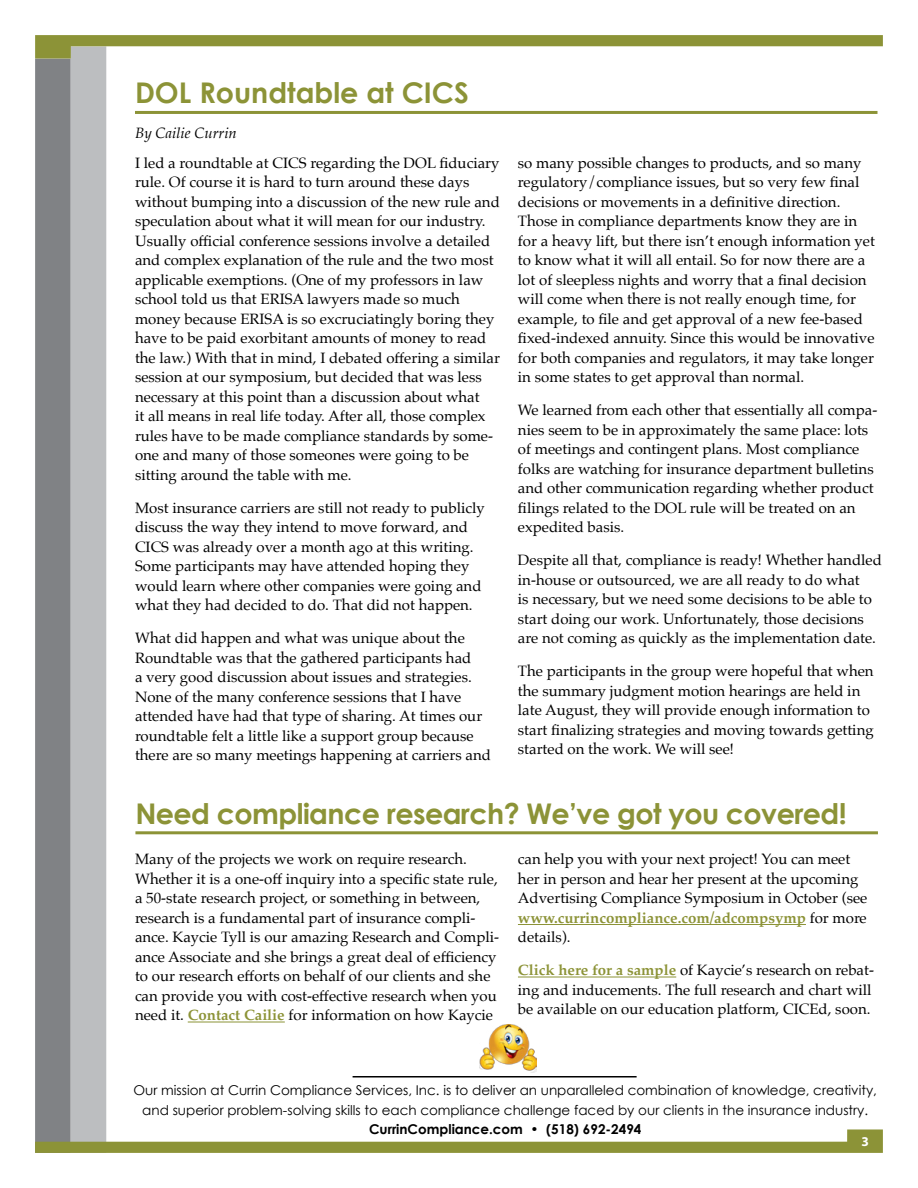
<style>
.page{position:relative;width:918px;height:1188px;background:#fff}
.page>*{position:absolute;margin:0;border:0;box-sizing:border-box;transform-origin:0 0}
.t1{font:700 28.5px "Century Gothic";letter-spacing:-.02em;color:#8c9337}
.t2{font:700 28.5px "Century Gothic";color:#8c9337}
.t3{font:15px/19.5px "Palatino";color:#000}
.t4{font:italic 15px "Palatino";color:#000}
.t5{font:13.5px/19.5px "Century Gothic";color:#000;text-align:center}
.t6{font:700 13.5px "Century Gothic";color:#000}
.t7{font:700 13.5px "Myriad Pro";color:#fff}
.s1{font-weight:700;color:#8c9337}
</style>
<div class="page">
<div style="left:35px;top:59px;width:36px;height:1094px;background:#808285"></div>
<div style="left:71px;top:46px;width:35px;height:1107px;background:#bcbec0"></div>
<svg style="left:35px;top:35px;width:848px;height:24px"></svg>
<svg style="left:35px;top:1129px;width:848px;height:24px"></svg>
<hr style="left:353px;top:1076px;width:284px;height:2px;background:#000">
<hr style="left:135px;top:111px;width:743px;height:3px;background:#8c9337">
<hr style="left:188px;top:1022px;width:97px;height:1px;background:#8c9337">
<hr style="left:518px;top:924px;width:288px;height:1px;background:#8c9337">
<hr style="left:518px;top:977px;width:158px;height:1px;background:#8c9337">
<hr style="left:135px;top:831px;width:743px;height:3px;background:#8c9337">
<img style="left:480px;top:1025px;width:56px;height:48px">
<h1 class="t2" style="left:135px;top:75px;width:336px">DOL Roundtable at CICS</h1>
<p class="t4" style="left:135px;top:120px;width:103px">By Cailie Currin</p>
<p class="t3" style="left:135px;top:153px;width:366px">I led a roundtable at CICS regarding the DOL fiduciary rule. Of course it is hard to turn around these days without bumping into a discussion of the new rule and speculation about what it will mean for our industry.<br>Usually official conference sessions involve a detailed and complex explanation of the rule and the two most applicable exemptions. (One of my professors in law school told us that ERISA lawyers made so much money because ERISA is so excruciatingly boring they have to be paid exorbitant amounts of money to read the law.) With that in mind, I debated offering a similar session at our symposium, but decided that was less necessary at this point than a discussion about what<br>it all means in real life today. After all, those complex rules have to be made compliance standards by some&shy;one and many of those someones were going to be sitting around the table with me.</p>
<p class="t3" style="left:135px;top:498px;width:351px">Most insurance carriers are still not ready to publicly discuss the way they intend to move forward, and CICS was already over a month ago at this writing.<br>Some participants may have attended hoping they would learn where other companies were going and what they had decided to do. That did not happen.</p>
<p class="t3" style="left:135px;top:628px;width:357px">What did happen and what was unique about the Roundtable was that the gathered participants had<br>a very good discussion about issues and strategies.<br>None of the many conference sessions that I have attended have had that type of sharing. At times our roundtable felt a little like a support group because there are so many meetings happening at carriers and</p>
<p class="t3" style="left:518px;top:153px;width:359px">so many possible changes to products, and so many regulatory/compliance issues, but so very few final decisions or movements in a definitive direction.<br>Those in compliance departments know they are in for a heavy lift, but there isn’t enough information yet to know what it will all entail. So for now there are a lot of sleepless nights and worry that a final decision will come when there is not really enough time, for example, to file and get approval of a new fee-based fixed-indexed annuity. Since this would be innovative for both companies and regulators, it may take longer in some states to get approval than normal.</p>
<p class="t3" style="left:518px;top:400px;width:361px">We learned from each other that essentially all compa&shy;nies seem to be in approximately the same place: lots of meetings and contingent plans. Most compliance folks are watching for insurance department bulletins and other communication regarding whether product filings related to the DOL rule will be treated on an expedited basis.</p>
<p class="t3" style="left:518px;top:550px;width:365px">Despite all that, compliance is ready! Whether handled in-house or outsourced, we are all ready to do what<br>is necessary, but we need some decisions to be able to start doing our work. Unfortunately, those decisions are not coming as quickly as the implementation date.</p>
<p class="t3" style="left:518px;top:661px;width:357px">The participants in the group were hopeful that when the summary judgment motion hearings are held in late August, they will provide enough information to start finalizing strategies and moving towards getting started on the work. We will see!</p>
<h1 class="t1" style="left:135px;top:796px;width:713px">Need compliance research? We’ve got you covered!</h1>
<p class="t3" style="left:135px;top:850px;width:366px">Many of the projects we work on require research.<br>Whether it is a one-off inquiry into a specific state rule, a 50-state research project, or something in between, research is a fundamental part of insurance compli&shy;ance. Kaycie Tyll is our amazing Research and Compli&shy;ance Associate and she brings a great deal of efficiency to our research efforts on behalf of our clients and she can provide you with cost-effective research when you need it. <span class="s1">Contact Cailie</span> for information on how Kaycie</p>
<p class="t3" style="left:518px;top:850px;width:351px">can help you with your next project! You can meet her in person and hear her present at the upcoming Advertising Compliance Symposium in October (see <span class="s1">www.currincompliance.com/adcompsymp</span> for more details).</p>
<p class="t3" style="left:518px;top:961px;width:358px"><span class="s1">Click here for a sample</span> of Kaycie’s research on rebat&shy;ing and inducements. The full research and chart will be available on our education platform, CICEd, soon.</p>
<p class="t5" style="left:133px;top:1080px;width:745px">Our mission at Currin Compliance Services, Inc. is to deliver an unparalleled combination of knowledge, creativity, and superior problem-solving skills to each compliance challenge faced by our clients in the insurance industry.</p>
<p class="t6" style="left:369px;top:1121px;width:274px">CurrinCompliance.com • (518) 692-2494</p>
<p class="t7" style="left:861px;top:1133px;width:9px">3</p>
</div>
